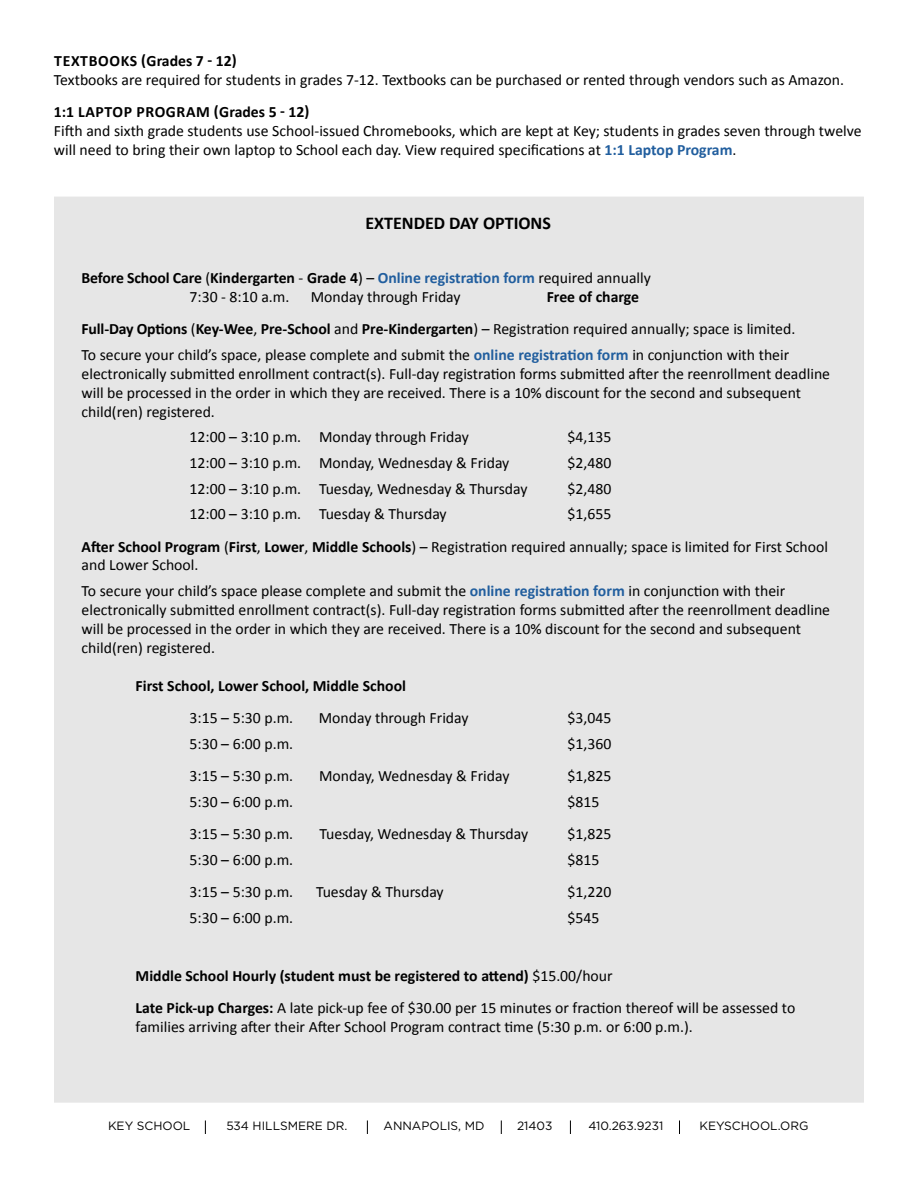
<style>
.page{position:relative;width:918px;height:1188px;background:#fff}
.page>*{position:absolute;margin:0;border:0;box-sizing:border-box;transform-origin:0 0}
.t1{font:700 18px "Calibri";color:#000}
.t2{font:15.75px/18.9px "Calibri";color:#000}
.t3{font:700 15.75px/18.9px "Calibri";color:#000}
.t4{font:700 15.75px "Calibri";letter-spacing:.035em;color:#000}
.t5{font:12px "Gotham";color:#000}
.s1{font-weight:700;color:#215e9e}
.s2{font-weight:400}
.s3{color:#215e9e}
.s4{font-weight:700}
</style>
<div class="page">
<svg style="left:205px;top:1120px;width:1px;height:14px"></svg>
<svg style="left:367px;top:1120px;width:1px;height:14px"></svg>
<svg style="left:501px;top:1120px;width:1px;height:14px"></svg>
<svg style="left:570px;top:1120px;width:1px;height:14px"></svg>
<svg style="left:679px;top:1120px;width:1px;height:14px"></svg>
<div style="left:55px;top:197px;width:808px;height:905px;background:#e6e6e6"></div>
<p class="t4" style="left:54px;top:49px;width:184px">TEXTBOOKS (Grades 7 - 12)</p>
<p class="t2" style="left:54px;top:70px;width:792px">Textbooks are required for students in grades 7-12. Textbooks can be purchased or rented through vendors such as Amazon.</p>
<p class="t4" style="left:54px;top:101px;width:257px">1:1 LAPTOP PROGRAM (Grades 5 - 12)</p>
<p class="t2" style="left:54px;top:121px;width:809px">Fifth and sixth grade students use School-issued Chromebooks, which are kept at Key; students in grades seven through twelve will need to bring their own laptop to School each day. View required specifications at <span class="s1">1:1 Laptop Program</span>.</p>
<p class="t1" style="left:365px;top:211px;width:187px">EXTENDED DAY OPTIONS</p>
<p class="t3" style="left:190px;top:268px;width:463px;text-indent:-108px">Before School Care <span class="s2">(</span>Kindergarten <span class="s2">-</span> Grade 4<span class="s2">) –</span> <span class="s3">Online registration form</span> <span class="s2">required annually<br>7:30 - 8:10 a.m.</span></p>
<p class="t3" style="left:82px;top:280px;width:715px;line-height:32.4px;text-indent:465px">Free of charge<br>Full-Day Options <span class="s2">(</span>Key-Wee<span class="s2">,</span> Pre-School <span class="s2">and</span> Pre-Kindergarten<span class="s2">) – Registration required annually; space is limited.</span></p>
<p class="t2" style="left:82px;top:345px;width:750px">To secure your child’s space, please complete and submit the <span class="s1">online registration form</span> in conjunction with their electronically submitted enrollment contract(s). Full-day registration forms submitted after the reenrollment deadline will be processed in the order in which they are received. There is a 10% discount for the second and subsequent child(ren) registered.</p>
<p class="t2" style="left:190px;top:427px;width:281px">12:00 – 3:10 p.m. Monday through Friday</p>
<p class="t2" style="left:568px;top:427px;width:45px">$4,135</p>
<p class="t2" style="left:190px;top:453px;width:321px">12:00 – 3:10 p.m. Monday, Wednesday &amp; Friday</p>
<p class="t2" style="left:568px;top:453px;width:45px">$2,480</p>
<p class="t2" style="left:190px;top:478px;width:340px">12:00 – 3:10 p.m. Tuesday, Wednesday &amp; Thursday</p>
<p class="t2" style="left:568px;top:478px;width:45px">$2,480</p>
<p class="t2" style="left:190px;top:504px;width:259px">12:00 – 3:10 p.m. Tuesday &amp; Thursday</p>
<p class="t2" style="left:311px;top:287px;width:151px">Monday through Friday</p>
<p class="t2" style="left:82px;top:497px;width:748px;line-height:32.4px;text-indent:486px">$1,655<br><span class="s4">After School Program</span> (<span class="s4">First</span>, <span class="s4">Lower</span>, <span class="s4">Middle Schools</span>) – Registration required annually; space is limited for First School</p>
<p class="t2" style="left:82px;top:552px;width:705px;line-height:25.7px">and Lower School.<br>To secure your child’s space please complete and submit the <span class="s1">online registration form</span> in conjunction with their</p>
<p class="t2" style="left:82px;top:600px;width:750px">electronically submitted enrollment contract(s). Full-day registration forms submitted after the reenrollment deadline will be processed in the order in which they are received. There is a 10% discount for the second and subsequent child(ren) registered.</p>
<p class="t3" style="left:136px;top:675px;width:272px">First School, Lower School, Middle School</p>
<p class="t2" style="left:190px;top:708px;width:105px">3:15 – 5:30 p.m.</p>
<p class="t2" style="left:319px;top:708px;width:151px">Monday through Friday</p>
<p class="t2" style="left:568px;top:708px;width:45px">$3,045</p>
<p class="t2" style="left:190px;top:734px;width:105px">5:30 – 6:00 p.m.</p>
<p class="t2" style="left:568px;top:734px;width:45px">$1,360</p>
<p class="t2" style="left:190px;top:766px;width:105px">3:15 – 5:30 p.m.</p>
<p class="t2" style="left:319px;top:766px;width:192px">Monday, Wednesday &amp; Friday</p>
<p class="t2" style="left:568px;top:766px;width:45px">$1,825</p>
<p class="t2" style="left:190px;top:792px;width:105px">5:30 – 6:00 p.m.</p>
<p class="t2" style="left:568px;top:792px;width:33px">$815</p>
<p class="t2" style="left:190px;top:824px;width:105px">3:15 – 5:30 p.m.</p>
<p class="t2" style="left:320px;top:824px;width:210px">Tuesday, Wednesday &amp; Thursday</p>
<p class="t2" style="left:568px;top:824px;width:45px">$1,825</p>
<p class="t2" style="left:190px;top:850px;width:105px">5:30 – 6:00 p.m.</p>
<p class="t2" style="left:568px;top:850px;width:33px">$815</p>
<p class="t2" style="left:190px;top:882px;width:105px">3:15 – 5:30 p.m.</p>
<p class="t2" style="left:316px;top:882px;width:129px">Tuesday &amp; Thursday</p>
<p class="t2" style="left:568px;top:882px;width:45px">$1,220</p>
<p class="t2" style="left:190px;top:908px;width:105px">5:30 – 6:00 p.m.</p>
<p class="t2" style="left:568px;top:908px;width:33px">$545</p>
<p class="t2" style="left:136px;top:959px;width:661px;line-height:32.4px"><span class="s4">Middle School Hourly (student must be registered to attend)</span> $15.00/hour<br><span class="s4">Late Pick-up Charges:</span> A late pick-up fee of $30.00 per 15 minutes or fraction thereof will be assessed to</p>
<p class="t2" style="left:136px;top:1017px;width:559px">families arriving after their After School Program contract time (5:30 p.m. or 6:00 p.m.).</p>
<p class="t5" style="left:108px;top:1118px;width:84px">KEY SCHOOL</p>
<p class="t5" style="left:226px;top:1118px;width:123px">534 HILLSMERE DR.</p>
<p class="t5" style="left:384px;top:1118px;width:103px">ANNAPOLIS, MD</p>
<p class="t5" style="left:517px;top:1118px;width:37px">21403</p>
<p class="t5" style="left:588px;top:1118px;width:76px">410.263.9231</p>
<p class="t5" style="left:699px;top:1118px;width:111px">KEYSCHOOL.ORG</p>
</div>
